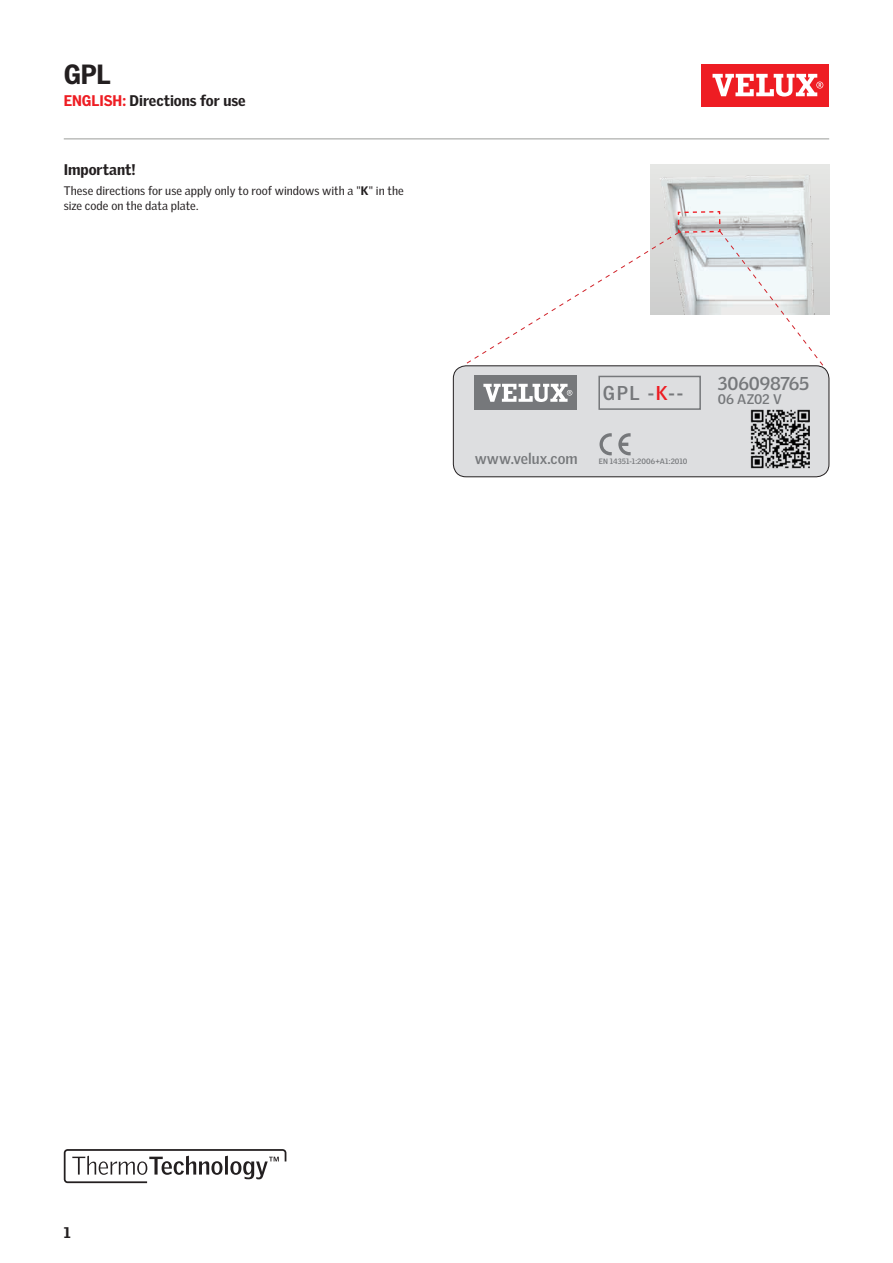
<style>
.page{position:relative;width:893px;height:1263px;background:#fff}
.page>*{position:absolute;margin:0;border:0;box-sizing:border-box;transform-origin:0 0}
.t1{font:900 27px "Velux Gothic";color:#231f20}
.t2{font:700 19.5px "Velux Gothic";color:#76787b}
.t3{font:700 18px "Velux Gothic";letter-spacing:-.01em;color:#76787b}
.t4{font:900 15px "Velux Gothic";letter-spacing:-.005em;color:#231f20}
.t5{font:700 15px "Velux Gothic";color:#76787b}
.t6{font:700 13.5px "Velux Gothic";color:#76787b}
.t7{font:12px/15px "Velux Gothic";color:#231f20}
.t8{font:700 7.5px "Velux Gothic";letter-spacing:.01em;color:#76787b}
.s1{color:#ee1d23}
.s2{font-weight:900}
</style>
<div class="page">
<img style="left:651px;top:164px;width:178px;height:151px">
<div style="left:702px;top:64px;width:127px;height:42px;background:#ee1d23"></div>
<svg style="left:712px;top:74px;width:111px;height:23px"></svg>
<svg style="left:466px;top:210px;width:358px;height:157px"></svg>
<svg style="left:64px;top:1149px;width:222px;height:34px"></svg>
<div style="left:453px;top:366px;width:376px;height:111px;background:#dddee0;border-radius:13px"></div>
<div style="left:453px;top:366px;width:376px;height:111px;border:1px solid #231f20;border-radius:13px"></div>
<svg style="left:598px;top:375px;width:103px;height:35px"></svg>
<svg style="left:599px;top:433px;width:13px;height:22px"></svg>
<svg style="left:618px;top:433px;width:13px;height:22px"></svg>
<div style="left:475px;top:376px;width:102px;height:34px;background:#76787b"></div>
<svg style="left:483px;top:384px;width:89px;height:18px"></svg>
<img style="left:751px;top:410px;width:58px;height:58px">
<hr style="left:64px;top:138px;width:765px;height:2px;background:#bcbdbb">
<h1 class="t1" style="left:64px;top:57px;width:49px">GPL</h1>
<p class="t4" style="left:64px;top:91px;width:183px"><span class="s1">ENGLISH:</span> Directions for use</p>
<p class="t4" style="left:64px;top:160px;width:73px">Important!</p>
<p class="t7" style="left:64px;top:183px;width:342px">These directions for use apply only to roof windows with a "<span class="s2">K</span>" in the size code on the data plate.</p>
<p class="t5" style="left:475px;top:449px;width:104px">www.velux.com</p>
<h2 class="t2" style="left:603px;top:381px;width:82px">GPL -<span class="s1">K</span>--</h2>
<p class="t8" style="left:599px;top:456px;width:90px">EN 14351-1:2006+A1:2010</p>
<h3 class="t3" style="left:718px;top:373px;width:93px">306098765</h3>
<p class="t6" style="left:718px;top:391px;width:65px">06 AZ02 V</p>
<p class="t4" style="left:64px;top:1222px;width:8px">1</p>
</div>
